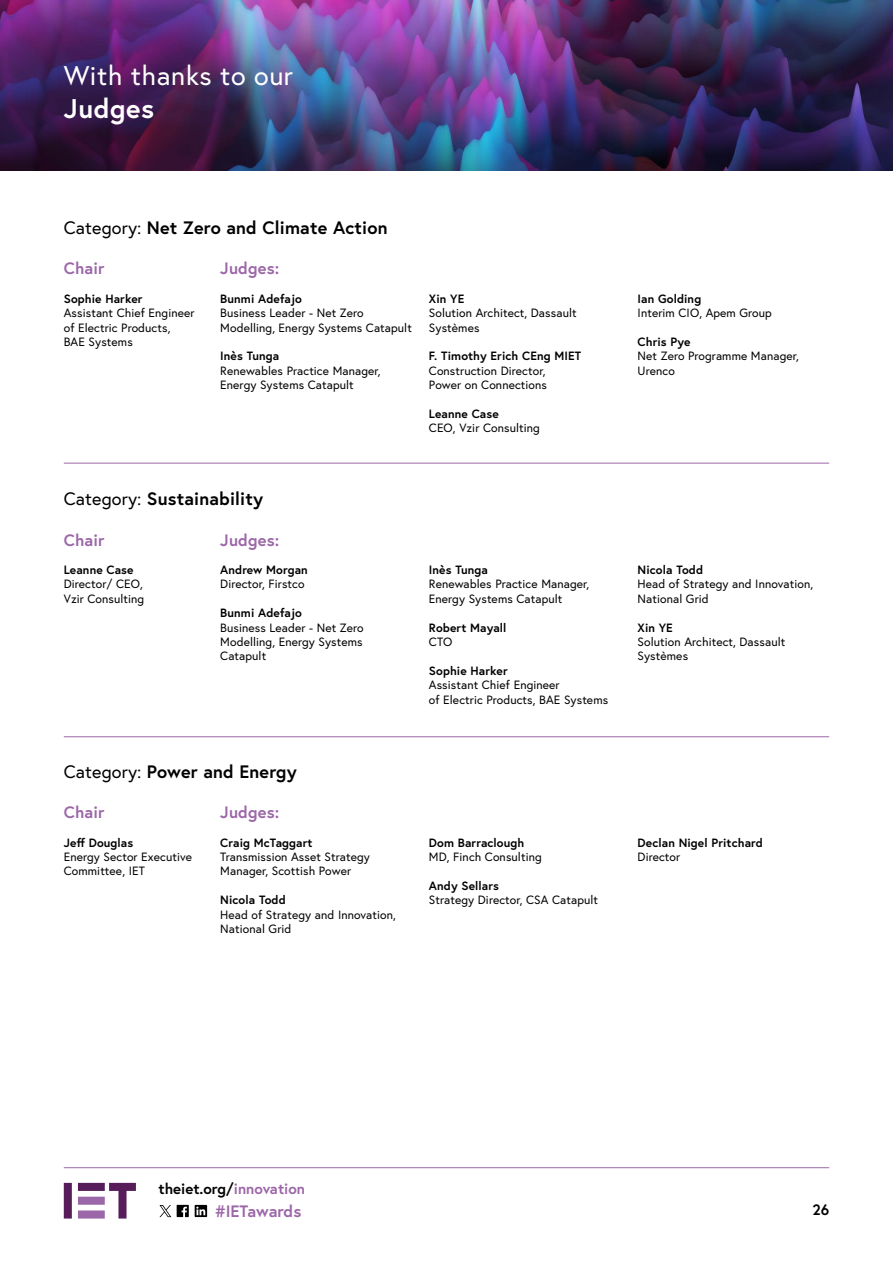
<style>
.page{position:relative;width:893px;height:1263px;background:#fff}
.page>*{position:absolute;margin:0;border:0;box-sizing:border-box;transform-origin:0 0}
.t1{font:27px "Europa";letter-spacing:.02em;color:#fff}
.t2{font:700 27px "Europa";letter-spacing:.02em;color:#fff}
.t3{font:700 18px "Europa";letter-spacing:.01em;color:#000}
.t4{font:700 16.5px "Europa";letter-spacing:.01em;color:#9c67a8}
.t5{font:700 15px "Europa";color:#000}
.t6{font:12px/14.4px "Europa";letter-spacing:.01em;color:#000}
.t7{font:700 12px "Europa";letter-spacing:.01em;color:#000}
.s1{font-weight:400}
.s2{color:#9c67a8}
</style>
<div class="page">
<hr style="left:64px;top:1167px;width:765px;height:1px;background:#9c67a8">
<svg style="left:64px;top:1183px;width:72px;height:35px"></svg>
<img style="left:0;top:0;width:893px;height:170px">
<svg style="left:195px;top:1205px;width:12px;height:12px"></svg>
<svg style="left:196px;top:1206px;width:9px;height:9px"></svg>
<svg style="left:177px;top:1205px;width:12px;height:12px"></svg>
<svg style="left:159px;top:1205px;width:12px;height:12px"></svg>
<hr style="left:64px;top:463px;width:765px;height:1px;background:#9c67a8">
<hr style="left:64px;top:736px;width:765px;height:1px;background:#9c67a8">
<h1 class="t1" style="left:64px;top:58px;width:231px">With thanks to our</h1>
<h1 class="t2" style="left:64px;top:90px;width:92px">Judges</h1>
<h2 class="t3" style="left:64px;top:215px;width:325px"><span class="s1">Category:</span> Net Zero and Climate Action</h2>
<h3 class="t4" style="left:64px;top:257px;width:42px">Chair</h3>
<h3 class="t4" style="left:220px;top:257px;width:61px">Judges:</h3>
<p class="t7" style="left:64px;top:290px;width:80px">Sophie Harker</p>
<p class="t6" style="left:64px;top:306px;width:132px">Assistant Chief Engineer of Electric Products,<br>BAE Systems</p>
<p class="t7" style="left:220px;top:290px;width:83px">Bunmi Adefajo</p>
<p class="t6" style="left:220px;top:306px;width:193px">Business Leader - Net Zero<br>Modelling, Energy Systems Catapult</p>
<p class="t7" style="left:220px;top:348px;width:61px">Inès Tunga</p>
<p class="t6" style="left:220px;top:363px;width:162px">Renewables Practice Manager,<br>Energy Systems Catapult</p>
<p class="t7" style="left:429px;top:290px;width:37px">Xin YE</p>
<p class="t6" style="left:429px;top:306px;width:149px">Solution Architect, Dassault<br>Systèmes</p>
<p class="t7" style="left:429px;top:348px;width:154px">F. Timothy Erich CEng MIET</p>
<p class="t6" style="left:429px;top:363px;width:120px">Construction Director,<br>Power on Connections</p>
<p class="t7" style="left:429px;top:406px;width:71px">Leanne Case</p>
<p class="t6" style="left:429px;top:421px;width:112px">CEO, Vzir Consulting</p>
<h2 class="t3" style="left:64px;top:486px;width:201px"><span class="s1">Category:</span> Sustainability</h2>
<h3 class="t4" style="left:64px;top:528px;width:42px">Chair</h3>
<h3 class="t4" style="left:220px;top:528px;width:61px">Judges:</h3>
<p class="t7" style="left:64px;top:562px;width:71px">Leanne Case</p>
<p class="t6" style="left:64px;top:577px;width:82px">Director/ CEO,<br>Vzir Consulting</p>
<p class="t7" style="left:220px;top:562px;width:89px">Andrew Morgan</p>
<p class="t6" style="left:220px;top:577px;width:86px">Director, Firstco</p>
<p class="t7" style="left:220px;top:605px;width:83px">Bunmi Adefajo</p>
<p class="t6" style="left:220px;top:620px;width:145px;text-align:justify">Business Leader - Net Zero Modelling, Energy Systems Catapult</p>
<p class="t7" style="left:429px;top:562px;width:61px">Inès Tunga</p>
<p class="t6" style="left:429px;top:577px;width:162px">Renewables Practice Manager,<br>Energy Systems Catapult</p>
<p class="t7" style="left:429px;top:619px;width:79px">Robert Mayall</p>
<p class="t6" style="left:429px;top:634px;width:25px">CTO</p>
<p class="t7" style="left:429px;top:662px;width:80px">Sophie Harker</p>
<p class="t6" style="left:429px;top:677px;width:181px">Assistant Chief Engineer<br>of Electric Products, BAE Systems</p>
<h2 class="t3" style="left:64px;top:759px;width:234px"><span class="s1">Category:</span> Power and Energy</h2>
<h3 class="t4" style="left:64px;top:801px;width:42px">Chair</h3>
<h3 class="t4" style="left:220px;top:801px;width:61px">Judges:</h3>
<p class="t7" style="left:64px;top:834px;width:71px">Jeff Douglas</p>
<p class="t6" style="left:64px;top:849px;width:130px">Energy Sector Executive<br>Committee, IET</p>
<p class="t7" style="left:220px;top:834px;width:94px">Craig McTaggart</p>
<p class="t6" style="left:220px;top:849px;width:151px">Transmission Asset Strategy<br>Manager, Scottish Power</p>
<p class="t7" style="left:220px;top:892px;width:67px">Nicola Todd</p>
<p class="t6" style="left:220px;top:907px;width:177px">Head of Strategy and Innovation,<br>National Grid</p>
<p class="t7" style="left:429px;top:834px;width:97px">Dom Barraclough</p>
<p class="t6" style="left:429px;top:849px;width:114px">MD, Finch Consulting</p>
<p class="t7" style="left:429px;top:877px;width:71px">Andy Sellars</p>
<p class="t6" style="left:429px;top:892px;width:171px">Strategy Director, CSA Catapult</p>
<p class="t7" style="left:638px;top:290px;width:65px">Ian Golding</p>
<p class="t6" style="left:638px;top:306px;width:136px">Interim CIO, Apem Group</p>
<p class="t7" style="left:638px;top:334px;width:54px">Chris Pye</p>
<p class="t6" style="left:638px;top:349px;width:163px">Net Zero Programme Manager,<br>Urenco</p>
<p class="t7" style="left:638px;top:562px;width:67px">Nicola Todd</p>
<p class="t6" style="left:638px;top:577px;width:177px">Head of Strategy and Innovation,<br>National Grid</p>
<p class="t7" style="left:638px;top:619px;width:37px">Xin YE</p>
<p class="t6" style="left:638px;top:634px;width:149px">Solution Architect, Dassault<br>Systèmes</p>
<p class="t7" style="left:638px;top:834px;width:127px">Declan Nigel Pritchard</p>
<p class="t6" style="left:638px;top:849px;width:44px">Director</p>
<p class="t5" style="left:158px;top:1178px;width:148px">theiet.org/<span class="s2">innovation</span></p>
<h3 class="t4" style="left:215px;top:1200px;width:88px">#IETawards</h3>
<p class="t5" style="left:812px;top:1200px;width:18px">26</p>
</div>
